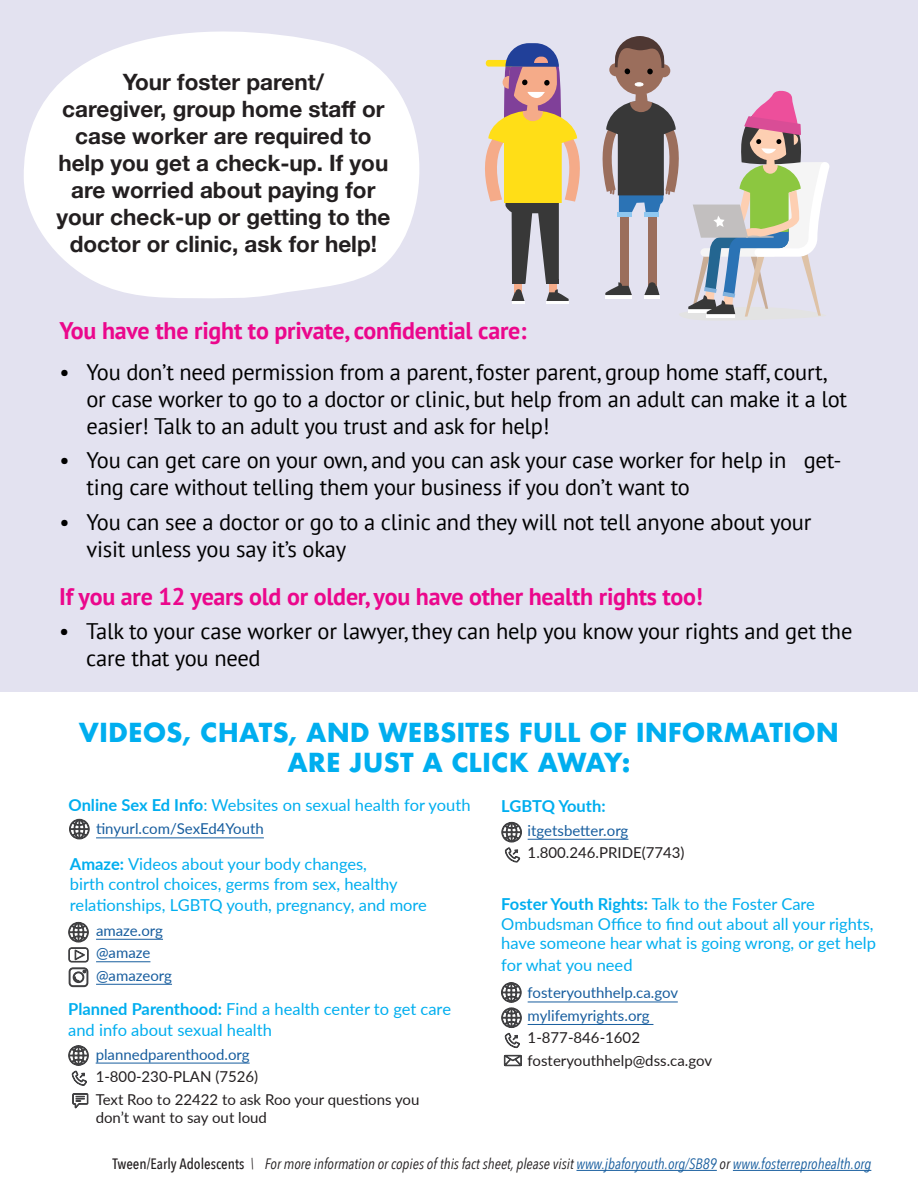
<style>
.page{position:relative;width:918px;height:1188px;background:#fff}
.page>*{position:absolute;margin:0;border:0;box-sizing:border-box;transform-origin:0 0}
.t1{font:700 25.5px/30px "Futura";color:#00aeef;text-align:center}
.t2{font:700 24px "PT Sans";letter-spacing:-.01em;color:#eb078c}
.t3{font:22.5px/27px "PT Sans";letter-spacing:-.01em;color:#000}
.t4{font:700 22.5px/27px "Helvetica Neue";color:#231f20;text-align:center}
.t5{font:16.5px/19.8px "Lato";color:#00aeef}
.t6{font:700 16.5px "Lato";letter-spacing:-.005em;color:#00aeef}
.t7{font:15px/22.5px "Lato";color:#231f20}
.t8{font:italic 15px "Avenir Next Condensed";color:#231f20}
.t9{font:15px/22.5px "Lato";color:#175d9e}
.s1{font-weight:700}
.s2{font-weight:500;font-style:normal}
.s3{color:#175d9e}
</style>
<div class="page">
<div style="left:0;top:0;width:918px;height:691px;background:#e3e2f0"></div>
<svg style="left:24px;top:31px;width:395px;height:267px;fill:#fff"></svg>
<svg style="left:485px;top:43px;width:95px;height:261px"></svg>
<svg style="left:602px;top:36px;width:228px;height:284px"></svg>
<svg style="left:69px;top:819px;width:21px;height:20px"></svg>
<hr style="left:96px;top:838px;width:168px;height:1px;background:#175d9e">
<hr style="left:96px;top:939px;width:67px;height:1px;background:#175d9e">
<hr style="left:96px;top:961px;width:54px;height:1px;background:#175d9e">
<hr style="left:96px;top:984px;width:76px;height:1px;background:#175d9e">
<hr style="left:96px;top:1063px;width:154px;height:1px;background:#175d9e">
<hr style="left:528px;top:839px;width:100px;height:1px;background:#175d9e">
<hr style="left:528px;top:1002px;width:150px;height:1px;background:#175d9e">
<hr style="left:528px;top:1024px;width:125px;height:1px;background:#175d9e">
<svg style="left:503px;top:1055px;width:19px;height:12px"></svg>
<svg style="left:68px;top:1045px;width:21px;height:41px"></svg>
<svg style="left:501px;top:822px;width:21px;height:41px"></svg>
<svg style="left:501px;top:982px;width:21px;height:66px"></svg>
<svg style="left:68px;top:922px;width:21px;height:65px"></svg>
<hr style="left:576px;top:1170px;width:141px;height:1px;background:#175d9e">
<hr style="left:733px;top:1170px;width:138px;height:1px;background:#175d9e">
<svg style="left:72px;top:1093px;width:17px;height:16px"></svg>
<p class="t4" style="left:56px;top:71px;width:335px">Your foster parent/<br>caregiver, group home staff or case worker are required to help you get a check-up. If you are worried about paying for your check-up or getting to the doctor or clinic, ask for help!</p>
<p class="t2" style="left:59px;top:315px;width:469px">You have the right to private, confidential care:</p>
<p class="t3" style="left:86px;top:360px;width:762px;text-indent:-27px">• You don’t need permission from a parent, foster parent, group home staff, court, or case worker to go to a doctor or clinic, but help from an adult can make it a lot easier! Talk to an adult you trust and ask for help!</p>
<p class="t3" style="left:86px;top:449px;width:757px;text-indent:-27px">• You can get care on your own, and you can ask your case worker for help in get&shy;ting care without telling them your business if you don’t want to</p>
<p class="t3" style="left:86px;top:510px;width:726px;text-indent:-27px">• You can see a doctor or go to a clinic and they will not tell anyone about your visit unless you say it’s okay</p>
<p class="t2" style="left:59px;top:587px;width:645px">If you are 12 years old or older, you have other health rights too!</p>
<p class="t3" style="left:86px;top:620px;width:768px;text-indent:-27px">• Talk to your case worker or lawyer, they can help you know your rights and get the care that you need</p>
<p class="t1" style="left:79px;top:720px;width:762px">VIDEOS, CHATS, AND WEBSITES FULL OF INFORMATION<br>ARE JUST A CLICK AWAY:</p>
<p class="t5" style="left:68px;top:796px;width:404px"><span class="s1">Online Sex Ed Info</span>: Websites on sexual health for youth</p>
<p class="t9" style="left:96px;top:817px;width:169px">tinyurl.com/SexEd4Youth</p>
<p class="t5" style="left:70px;top:853px;width:329px"><span class="s1">Amaze:</span> Videos about your body changes, birth control choices, germs from sex, healthy</p>
<p class="t5" style="left:70px;top:895px;width:359px">relationships, LGBTQ youth, pregnancy, and more</p>
<p class="t9" style="left:96px;top:918px;width:77px">amaze.org @amaze @amazeorg</p>
<p class="t5" style="left:68px;top:999px;width:384px;line-height:21.6px"><span class="s1">Planned Parenthood:</span> Find a health center to get care and info about sexual health</p>
<p class="t9" style="left:96px;top:1042px;width:155px">plannedparenthood.org</p>
<p class="t7" style="left:96px;top:1066px;width:325px">1-800-230-PLAN (7526)<br>Text Roo to 22422 to ask Roo your questions you</p>
<p class="t7" style="left:96px;top:1107px;width:173px">don’t want to say out loud</p>
<p class="t6" style="left:501px;top:800px;width:106px">LGBTQ Youth:</p>
<p class="t9" style="left:528px;top:818px;width:102px">itgetsbetter.org</p>
<p class="t7" style="left:528px;top:841px;width:158px">1.800.246.PRIDE(7743)</p>
<p class="t5" style="left:501px;top:893px;width:376px"><span class="s1">Foster Youth Rights:</span> Talk to the Foster Care<br>Ombudsman Office to find out about all your rights, have someone hear what is going wrong, or get help</p>
<p class="t5" style="left:501px;top:956px;width:133px">for what you need</p>
<p class="t9" style="left:528px;top:981px;width:152px">fosteryouthhelp.ca.gov mylifemyrights.org</p>
<p class="t7" style="left:528px;top:1026px;width:186px">1-877-846-1602 fosteryouthhelp@dss.ca.gov</p>
<p class="t8" style="left:113px;top:1158px;width:760px"><span class="s2">Tween/Early Adolescents</span> \ For more information or copies of this fact sheet, please visit <span class="s3">www.jbaforyouth.org/SB89</span> or <span class="s3">www.fosterreprohealth.org</span></p>
</div>
